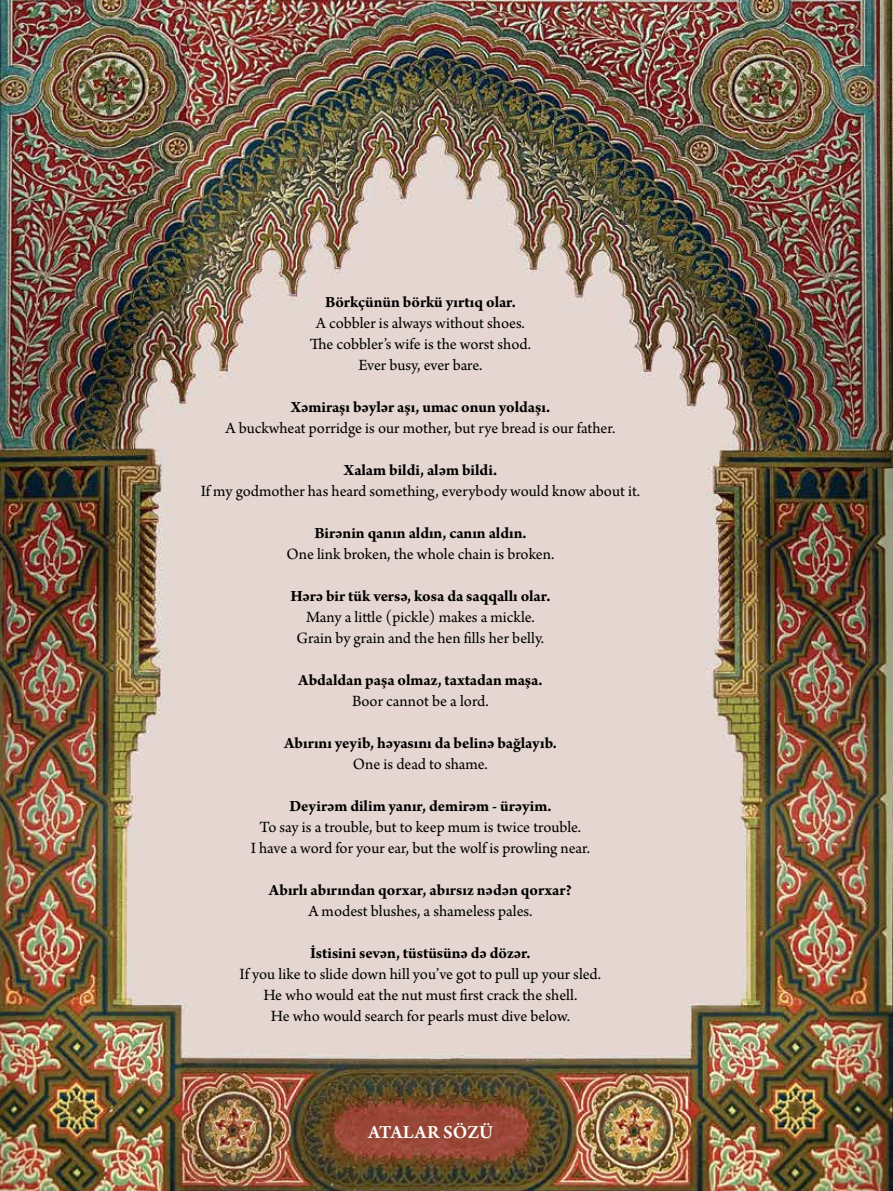
<style>
.page{position:relative;width:893px;height:1191px;background:#fff}
.page>*{position:absolute;margin:0;border:0;box-sizing:border-box;transform-origin:0 0}
.t1{font:600 19.5px "Arno Pro";letter-spacing:.005em;color:#fff}
.t2{font:16.5px/21px "Arno Pro";color:#000;text-align:center}
.t3{font:700 16.5px "Arno Pro";color:#000}
</style>
<div class="page">
<img style="left:0;top:0;width:892px;height:1191px">
<img style="left:892px;top:0;width:1px;height:1191px">
<p class="t3" style="left:325px;top:292px;width:192px">Börkçünün börkü yırtıq olar.</p>
<p class="t2" style="left:310px;top:313px;width:223px">A cobbler is always without shoes.<br>The cobbler’s wife is the worst shod.<br>Ever busy, ever bare.</p>
<p class="t3" style="left:291px;top:397px;width:261px">Xəmiraşı bəylər aşı, umac onun yoldaşı.</p>
<p class="t2" style="left:225px;top:418px;width:391px">A buckwheat porridge is our mother, but rye bread is our father.</p>
<p class="t3" style="left:344px;top:460px;width:155px">Xalam bildi, aləm bildi.</p>
<p class="t2" style="left:201px;top:481px;width:441px">If my godmother has heard something, everybody would know about it.</p>
<p class="t3" style="left:314px;top:523px;width:214px">Birənin qanın aldın, canın aldın.</p>
<p class="t2" style="left:286px;top:544px;width:269px">One link broken, the whole chain is broken.</p>
<p class="t3" style="left:290px;top:586px;width:262px">Hərə bir tük versə, kosa da saqqallı olar.</p>
<p class="t2" style="left:297px;top:607px;width:249px">Many a little (pickle) makes a mickle.<br>Grain by grain and the hen fills her belly.</p>
<p class="t3" style="left:298px;top:670px;width:246px">Abdaldan paşa olmaz, taxtadan maşa.</p>
<p class="t2" style="left:352px;top:691px;width:138px">Boor cannot be a lord.</p>
<p class="t3" style="left:284px;top:733px;width:274px">Abırını yeyib, həyasını da belinə bağlayıb.</p>
<p class="t2" style="left:353px;top:754px;width:137px">One is dead to shame.</p>
<p class="t3" style="left:289px;top:796px;width:264px">Deyirəm dilim yanır, demirəm - ürəyim.</p>
<p class="t2" style="left:251px;top:817px;width:341px">To say is a trouble, but to keep mum is twice trouble.<br>I have a word for your ear, but the wolf is prowling near.</p>
<p class="t3" style="left:269px;top:880px;width:305px">Abırlı abırından qorxar, abırsız nədən qorxar?</p>
<p class="t2" style="left:308px;top:901px;width:226px">A modest blushes, a shameless pales.</p>
<p class="t3" style="left:310px;top:943px;width:222px">İstisini sevən, tüstüsünə də dözər.</p>
<p class="t2" style="left:240px;top:964px;width:363px">If you like to slide down hill you’ve got to pull up your sled.<br>He who would eat the nut must first crack the shell.<br>He who would search for pearls must dive below.</p>
<p class="t1" style="left:368px;top:1120px;width:126px">ATALAR SÖZÜ</p>
</div>
